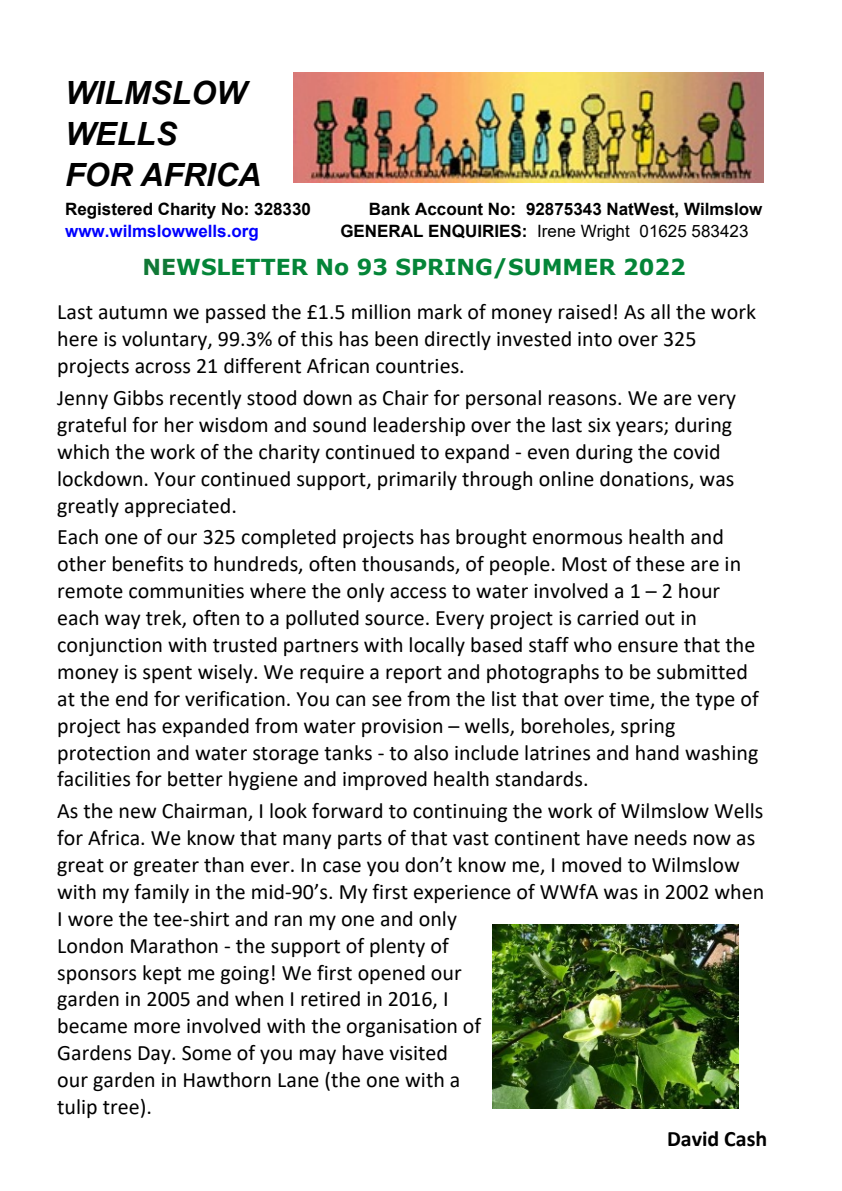
<style>
.page{position:relative;width:842px;height:1191px;background:#fff}
.page>*{position:absolute;margin:0;border:0;box-sizing:border-box;transform-origin:0 0}
.t1{font:italic 700 32px/41px "Arial";color:#000}
.t2{font:22px/26.8px "Calibri";color:#000}
.t3{font:700 22px "Verdana";color:#048538}
.t4{font:700 22px "Calibri";color:#000}
.t5{font:700 17px "Arial";color:#000}
.t6{font:17px "Arial";color:#000}
.t7{font:700 17px "Arial";color:#00f}
.s1{font-weight:700}
.s2{color:#117836}
</style>
<div class="page">
<img style="left:293px;top:72px;width:470px;height:111px">
<img style="left:493px;top:924px;width:246px;height:184px">
<h1 class="t1" style="left:65px;top:75px;width:198px">WILMSLOW<br>WELLS<br>FOR AFRICA</h1>
<p class="t5" style="left:65px;top:202px;width:247px">Registered Charity No: 328330</p>
<p class="t5" style="left:369px;top:202px;width:395px">Bank Account No: 92875343 NatWest, Wilmslow</p>
<p class="t7" style="left:65px;top:225px;width:195px">www.wilmslowwells.org</p>
<p class="t6" style="left:340px;top:225px;width:410px"><span class="s1">GENERAL ENQUIRIES:</span> Irene Wright 01625 583423</p>
<p class="t3" style="left:142px;top:258px;width:545px"><span class="s2">NE</span>WSLETTER No 93 SPRING/SUMMER 2022</p>
<p class="t2" style="left:57px;top:300px;width:700px">Last autumn we passed the £1.5 million mark of money raised! As all the work here is voluntary, 99.3% of this has been directly invested into over 325 projects across 21 different African countries.</p>
<p class="t2" style="left:57px;top:386px;width:680px">Jenny Gibbs recently stood down as Chair for personal reasons. We are very grateful for her wisdom and sound leadership over the last six years; during which the work of the charity continued to expand - even during the covid lockdown. Your continued support, primarily through online donations, was greatly appreciated.</p>
<p class="t2" style="left:57px;top:525px;width:703px">Each one of our 325 completed projects has brought enormous health and other benefits to hundreds, often thousands, of people. Most of these are in remote communities where the only access to water involved a 1 – 2 hour each way trek, often to a polluted source. Every project is carried out in conjunction with trusted partners with locally based staff who ensure that the money is spent wisely. We require a report and photographs to be submitted at the end for verification. You can see from the list that over time, the type of project has expanded from water provision – wells, boreholes, spring protection and water storage tanks - to also include latrines and hand washing facilities for better hygiene and improved health standards.</p>
<p class="t2" style="left:57px;top:799px;width:709px">As the new Chairman, I look forward to continuing the work of Wilmslow Wells for Africa. We know that many parts of that vast continent have needs now as great or greater than ever. In case you don’t know me, I moved to Wilmslow with my family in the mid-90’s. My first experience of WWfA was in 2002 when I wore the tee-shirt and ran my one and only<br>London Marathon - the support of plenty of<br>sponsors kept me going! We first opened our<br>garden in 2005 and when I retired in 2016, I<br>became more involved with the organisation of<br>Gardens Day. Some of you may have visited<br>our garden in Hawthorn Lane (the one with a<br>tulip tree).</p>
<p class="t4" style="left:667px;top:1129px;width:102px">David Cash</p>
</div>
